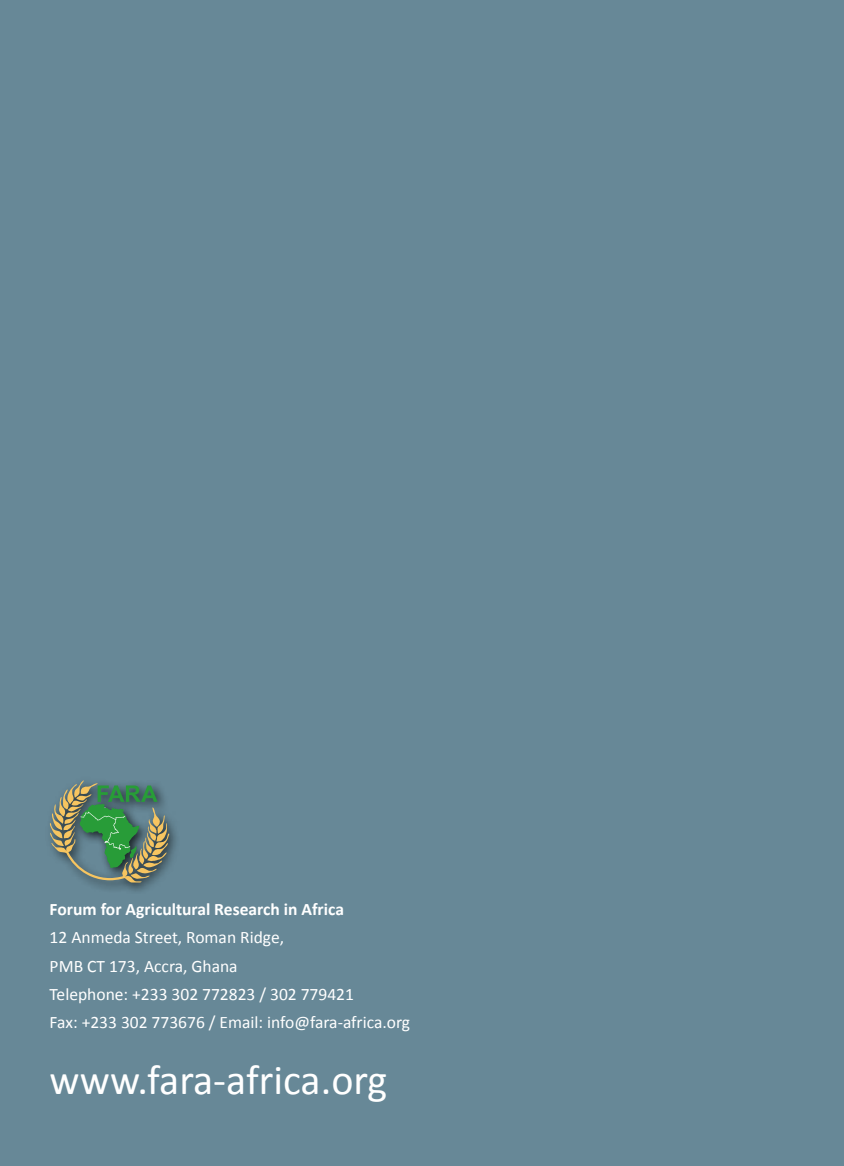
<style>
.page{position:relative;width:844px;height:1166px;background:#fff}
.page>*{position:absolute;margin:0;border:0;box-sizing:border-box;transform-origin:0 0}
.t1{font:42px "Calibri";color:#fff}
.t2{font:17.5px/28.3px "Calibri";color:#fff}
.t3{font:700 17.5px "Calibri";color:#fff}
</style>
<div class="page">
<div style="left:0;top:0;width:843px;height:1166px;background:#678897"></div>
<div style="left:43px;top:774px;width:137px;height:119px;background:#000;opacity:.75"></div>
<svg style="left:50px;top:780px;width:119px;height:102px"></svg>
<p class="t3" style="left:50px;top:898px;width:296px">Forum for Agricultural Research in Africa</p>
<p class="t2" style="left:50px;top:922px;width:362px">12 Anmeda Street, Roman Ridge,<br>PMB CT 173, Accra, Ghana<br>Telephone: +233 302 772823 / 302 779421<br>Fax: +233 302 773676 / Email: info@fara-africa.org</p>
<h1 class="t1" style="left:50px;top:1053px;width:339px">www.fara-africa.org</h1>
</div>
